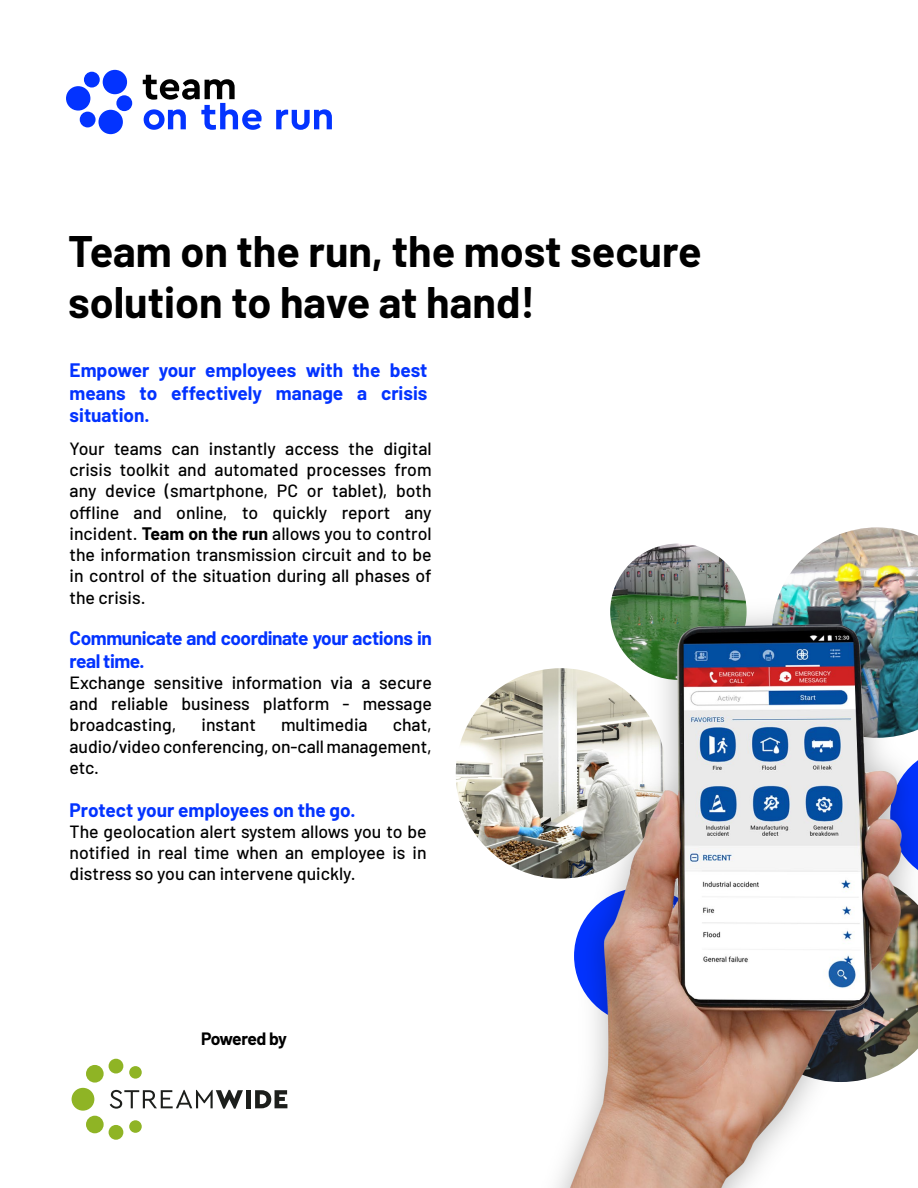
<style>
.page{position:relative;width:918px;height:1188px;background:#fff}
.page>*{position:absolute;margin:0;border:0;box-sizing:border-box;transform-origin:0 0}
.t1{font:700 43.05px/51.8px "Barlow";color:#000}
.t2{font:700 19.05px/22.8px "Barlow";letter-spacing:-.005em;color:#0333ff;text-align:justify}
.t3{font:700 19.05px/22.8px "Barlow";letter-spacing:-.025em;color:#0333ff}
.t4{font:500 17.7px/21.1px "Barlow";color:#000;text-align:justify}
.t5{font:700 17.4px "Barlow";letter-spacing:-.045em;color:#000}
.s1{font-weight:700}
</style>
<div class="page">
<svg style="left:110px;top:1090px;width:133px;height:19px"></svg>
<hr style="left:246px;top:1090px;width:4px;height:18px;background:#1d1f1c">
<svg style="left:255px;top:1090px;width:32px;height:18px"></svg>
<div style="left:129px;top:1066px;width:13px;height:13px;background:#8fb425;border-radius:50%"></div>
<div style="left:129px;top:1120px;width:13px;height:13px;background:#8fb425;border-radius:50%"></div>
<div style="left:109px;top:1059px;width:14px;height:15px;background:#8fb425;border-radius:50%"></div>
<div style="left:109px;top:1125px;width:14px;height:15px;background:#8fb425;border-radius:50%"></div>
<div style="left:86px;top:1065px;width:18px;height:18px;background:#8fb425;border-radius:50%"></div>
<div style="left:86px;top:1116px;width:18px;height:17px;background:#8fb425;border-radius:50%"></div>
<div style="left:72px;top:1088px;width:22px;height:23px;background:#8fb425;border-radius:50%"></div>
<img style="left:782px;top:527px;width:136px;height:60px">
<svg style="left:276px;top:109px;width:56px;height:21px"></svg>
<svg style="left:143px;top:75px;width:119px;height:55px"></svg>
<div style="left:103px;top:70px;width:24px;height:24px;background:#0333ff;border-radius:50%"></div>
<div style="left:66px;top:86px;width:24px;height:25px;background:#0333ff;border-radius:50%"></div>
<div style="left:98px;top:110px;width:25px;height:24px;background:#0333ff;border-radius:50%"></div>
<div style="left:84px;top:72px;width:16px;height:16px;background:#0333ff;border-radius:50%"></div>
<div style="left:116px;top:95px;width:16px;height:16px;background:#0333ff;border-radius:50%"></div>
<div style="left:80px;top:112px;width:16px;height:15px;background:#0333ff;border-radius:50%"></div>
<img style="left:610px;top:544px;width:137px;height:136px;border-radius:68px">
<img style="left:456px;top:668px;width:210px;height:211px;border-radius:105px">
<img style="left:492px;top:588px;width:426px;height:600px">
<h1 class="t1" style="left:68px;top:222px;width:635px">Team on the run, the most secure solution to have at hand!</h1>
<p class="t2" style="left:70px;top:357px;width:359px">Empower your employees with the best means to effectively manage a crisis situation.</p>
<p class="t4" style="left:70px;top:437px;width:364px">Your teams can instantly access the digital crisis toolkit and automated processes from any device (smartphone, PC or tablet), both offline and online, to quickly report any incident. <span class="s1">Team on the run</span> allows you to control the information transmission circuit and to be in control of the situation during all phases of the crisis.</p>
<p class="t3" style="left:70px;top:625px;width:364px">Communicate and coordinate your actions in real time.</p>
<p class="t4" style="left:70px;top:671px;width:364px">Exchange sensitive information via a secure and reliable business platform - message broadcasting,</p>
<p class="t4" style="left:201px;top:713px;width:56px">instant</p>
<p class="t4" style="left:281px;top:713px;width:88px">multimedia</p>
<p class="t4" style="left:70px;top:713px;width:364px;text-indent:323px">chat, audio/video conferencing, on-call management, etc.</p>
<p class="t2" style="left:70px;top:797px;width:288px">Protect your employees on the go.</p>
<p class="t4" style="left:70px;top:819px;width:359px">The geolocation alert system allows you to be notified in real time when an employee is in distress so you can intervene quickly.</p>
<p class="t5" style="left:201px;top:1026px;width:87px">Powered by</p>
</div>
